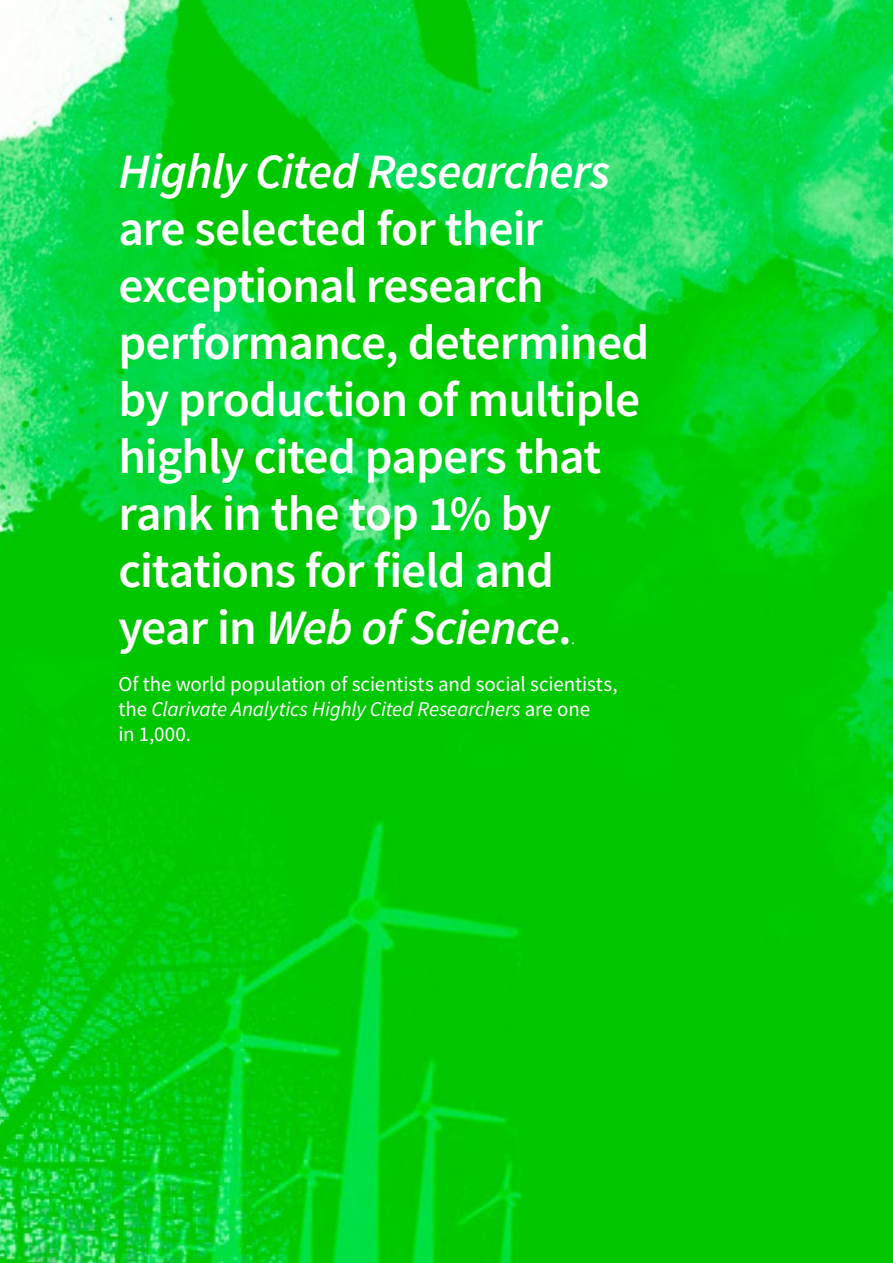
<style>
.page{position:relative;width:893px;height:1263px;background:#fff}
.page>*{position:absolute;margin:0;border:0;box-sizing:border-box;transform-origin:0 0}
.t1{font:600 49.5px/57px "Source Sans Pro";letter-spacing:-.02em;color:#fff}
.t2{font:italic 600 49.5px "Source Sans Pro";letter-spacing:-.02em;color:#fff}
.t3{font:21px/25.2px "Source Sans Pro";letter-spacing:-.005em;color:#fff}
.t4{font:300 21px "Source Sans Pro";color:#fff}
.s1{font-style:italic}
</style>
<div class="page">
<img style="left:0;top:0;width:893px;height:1263px">
<p class="t2" style="left:118px;top:139px;width:494px">Highly Cited Researchers</p>
<p class="t1" style="left:118px;top:200px;width:533px">are selected for their exceptional research performance, determined by production of multiple highly cited papers that rank in the top 1% by citations for field and year in <span class="s1">Web of Science</span>.</p>
<p class="t4" style="left:571px;top:624px;width:6px">.</p>
<p class="t3" style="left:118px;top:671px;width:501px">Of the world population of scientists and social scientists, the <span class="s1">Clarivate Analytics Highly Cited Researchers</span> are one<br>in 1,000.</p>
</div>
